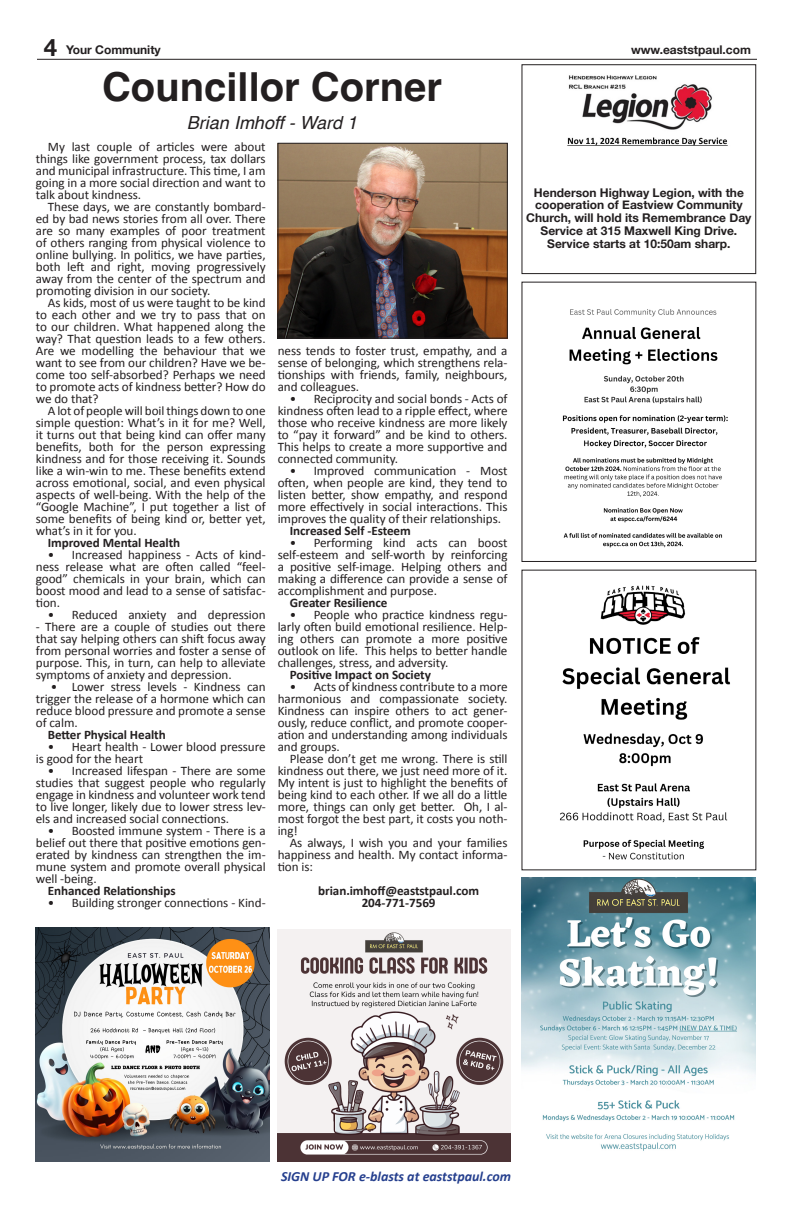
<style>
.page{position:relative;width:792px;height:1224px;background:#fff}
.page>*{position:absolute;margin:0;border:0;box-sizing:border-box;transform-origin:0 0}
.No_indent_body_copy{font:700 40px "Helvetica";color:#231f20}
.t1{font:700 24px "Helvetica Neue";color:#231f20}
.No_indent_body_copy-2{font:italic 18px "Helvetica";color:#231f20}
.t2{font:italic 700 14px "Calibri";color:#253f8e}
.t3{font:13px/12px "Calibri";letter-spacing:-.005em;color:#231f20;text-align:justify}
.t4{font:700 13px "Calibri";letter-spacing:-.005em;color:#231f20}
.No_indent_body_copy-3{font:700 12px/12.9px "Helvetica Neue";color:#231f20;text-align:center}
</style>
<div class="page">
<hr style="left:37px;top:59px;width:720px;height:1px;background:#231f20">
<img style="left:277px;top:930px;width:233px;height:232px">
<img style="left:36px;top:928px;width:233px;height:233px">
<img style="left:522px;top:878px;width:233px;height:273px">
<img style="left:280px;top:145px;width:226px;height:191px">
<div style="left:278px;top:143px;width:230px;height:195px;border:1px solid #231f20"></div>
<img style="left:560px;top:585px;width:170px;height:275px">
<img style="left:562px;top:309px;width:166px;height:239px">
<img style="left:567px;top:75px;width:161px;height:71px">
<div style="left:522px;top:65px;width:234px;height:209px;border:1px solid #231f20"></div>
<p class="t1" style="left:44px;top:28px;width:15px">4</p>
<p class="No_indent_body_copy-3" style="left:66px;top:44px;width:96px">Your Community</p>
<p class="No_indent_body_copy-3" style="left:631px;top:44px;width:121px">www.eaststpaul.com</p>
<p class="No_indent_body_copy" style="left:102px;top:62px;width:342px">Councillor Corner</p>
<p class="No_indent_body_copy-2" style="left:187px;top:108px;width:172px">Brian Imhoff - Ward 1</p>
<p class="t3" style="left:36px;top:141px;width:231px;text-indent:12px">My last couple of articles were about things like government process, tax dollars and municipal infrastructure. This time, I am going in a more social direction and want to talk about kindness.</p>
<p class="t3" style="left:36px;top:201px;width:231px;text-indent:12px">These days, we are constantly bombard&shy;ed by bad news stories from all over. There are so many examples of poor treatment of others ranging from physical violence to online bullying. In politics, we have parties, both left and right, moving progressively away from the center of the spectrum and promoting division in our society.</p>
<p class="t3" style="left:36px;top:297px;width:231px;text-indent:12px">As kids, most of us were taught to be kind to each other and we try to pass that on to our children. What happened along the way? That question leads to a few others.<br>Are we modelling the behaviour that we want to see from our children? Have we be&shy;come too self-absorbed? Perhaps we need to promote acts of kindness better? How do we do that?</p>
<p class="t3" style="left:36px;top:405px;width:231px;text-indent:12px">A lot of people will boil things down to one simple question: What’s in it for me? Well, it turns out that being kind can offer many benefits, both for the person expressing kindness and for those receiving it. Sounds like a win-win to me. These benefits extend across emotional, social, and even physical aspects of well-being. With the help of the “Google Machine”, I put together a list of some benefits of being kind or, better yet, what’s in it for you.</p>
<p class="t4" style="left:48px;top:534px;width:134px">Improved Mental Health</p>
<p class="t3" style="left:36px;top:549px;width:231px;text-indent:12px">• Increased happiness - Acts of kind&shy;ness release what are often called “feel&shy;good” chemicals in your brain, which can boost mood and lead to a sense of satisfac&shy;tion.</p>
<p class="t3" style="left:48px;top:609px;width:219px">• Reduced anxiety and depression</p>
<p class="t3" style="left:36px;top:621px;width:231px">- There are a couple of studies out there that say helping others can shift focus away from personal worries and foster a sense of purpose. This, in turn, can help to alleviate symptoms of anxiety and depression.</p>
<p class="t3" style="left:36px;top:681px;width:231px;text-indent:15px">• Lower stress levels - Kindness can trigger the release of a hormone which can reduce blood pressure and promote a sense of calm.</p>
<p class="t4" style="left:48px;top:726px;width:119px">Better Physical Health</p>
<p class="t3" style="left:36px;top:741px;width:231px;text-indent:12px">• Heart health - Lower blood pressure is good for the heart</p>
<p class="t3" style="left:36px;top:765px;width:231px;text-indent:12px">• Increased lifespan - There are some studies that suggest people who regularly engage in kindness and volunteer work tend to live longer, likely due to lower stress lev&shy;els and increased social connections.</p>
<p class="t3" style="left:36px;top:825px;width:231px;text-indent:12px">• Boosted immune system - There is a belief out there that positive emotions gen&shy;erated by kindness can strengthen the im&shy;mune system and promote overall physical well -being.</p>
<p class="t4" style="left:48px;top:882px;width:129px">Enhanced Relationships</p>
<p class="t3" style="left:48px;top:897px;width:219px">• Building stronger connections - Kind-</p>
<p class="t3" style="left:278px;top:344px;width:231px">ness tends to foster trust, empathy, and a sense of belonging, which strengthens rela&shy;tionships with friends, family, neighbours, and colleagues.</p>
<p class="t3" style="left:278px;top:392px;width:231px;text-indent:12px">• Reciprocity and social bonds - Acts of kindness often lead to a ripple effect, where those who receive kindness are more likely to “pay it forward” and be kind to others.<br>This helps to create a more supportive and connected community.</p>
<p class="t3" style="left:278px;top:464px;width:231px;text-indent:12px">• Improved communication - Most often, when people are kind, they tend to listen better, show empathy, and respond more effectively in social interactions. This improves the quality of their relationships.</p>
<p class="t4" style="left:290px;top:522px;width:123px">Increased Self -Esteem</p>
<p class="t3" style="left:278px;top:536px;width:231px;text-indent:12px">• Performing kind acts can boost self-esteem and self-worth by reinforcing a positive self-image. Helping others and making a difference can provide a sense of accomplishment and purpose.</p>
<p class="t4" style="left:290px;top:594px;width:99px">Greater Resilience</p>
<p class="t3" style="left:278px;top:608px;width:231px;text-indent:12px">• People who practice kindness regu&shy;larly often build emotional resilience. Help&shy;ing others can promote a more positive outlook on life. This helps to better handle challenges, stress, and adversity.</p>
<p class="t4" style="left:290px;top:666px;width:143px">Positive Impact on Society</p>
<p class="t3" style="left:278px;top:680px;width:231px;text-indent:12px">• Acts of kindness contribute to a more harmonious and compassionate society.<br>Kindness can inspire others to act gener&shy;ously, reduce conflict, and promote cooper&shy;ation and understanding among individuals and groups.</p>
<p class="t3" style="left:278px;top:752px;width:231px;text-indent:12px">Please don’t get me wrong. There is still kindness out there, we just need more of it.<br>My intent is just to highlight the benefits of being kind to each other. If we all do a little more, things can only get better. Oh, I al&shy;most forgot the best part, it costs you noth&shy;ing!</p>
<p class="t3" style="left:278px;top:836px;width:231px;text-indent:12px">As always, I wish you and your families happiness and health. My contact informa&shy;tion is:</p>
<p class="t4" style="left:318px;top:882px;width:162px">brian.imhoff@eaststpaul.com</p>
<p class="t4" style="left:362px;top:894px;width:75px">204-771-7569</p>
<p class="No_indent_body_copy-3" style="left:526px;top:186px;width:227px">Henderson Highway Legion, with the cooperation of Eastview Community Church, will hold its Remembrance Day Service at 315 Maxwell King Drive.</p>
<p class="No_indent_body_copy-3" style="left:547px;top:238px;width:185px">Service starts at 10:50am sharp.</p>
<p class="t2" style="left:281px;top:1166px;width:231px">SIGN UP FOR e-blasts at eaststpaul.com</p>
</div>
